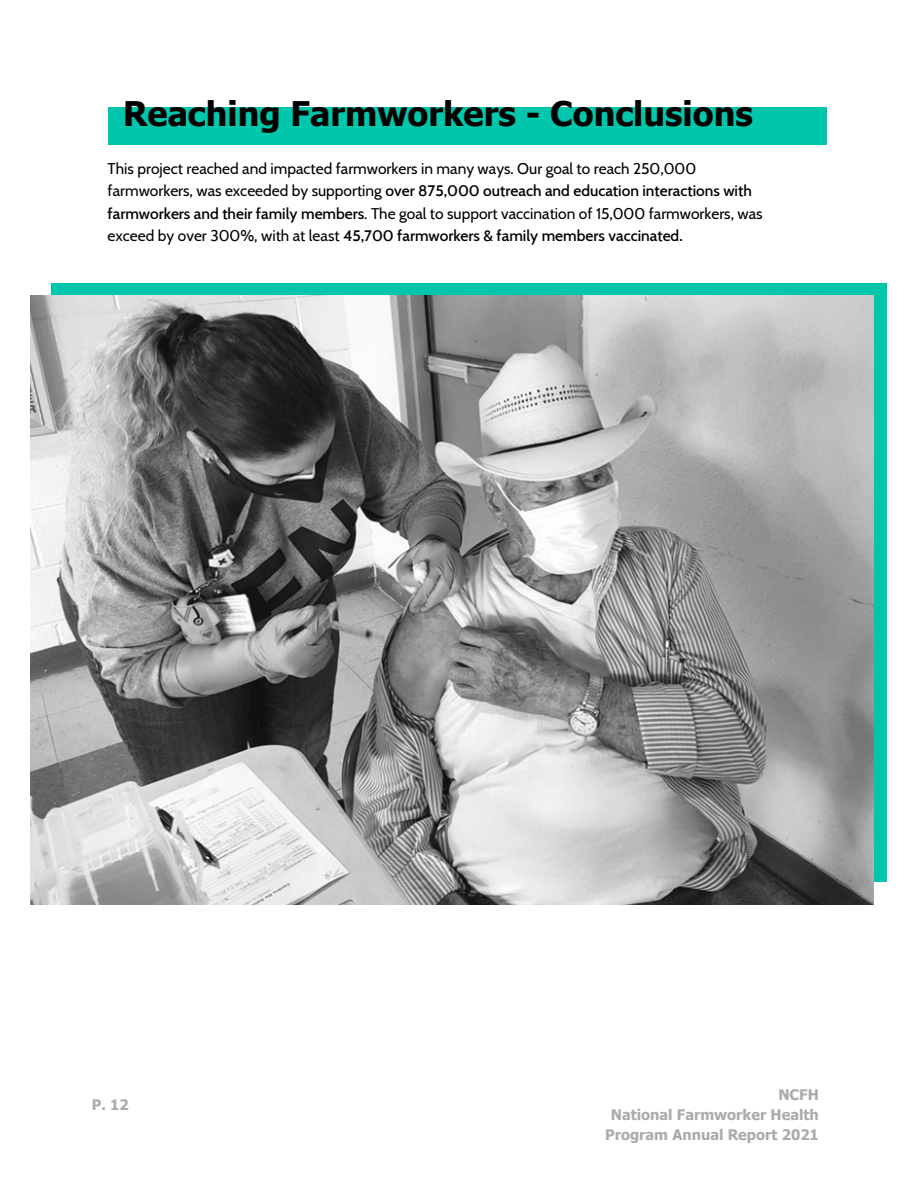
<style>
.page{position:relative;width:918px;height:1188px;background:#fff}
.page>*{position:absolute;margin:0;border:0;box-sizing:border-box;transform-origin:0 0}
.t1{font:700 33.9px "Tahoma";color:#000}
.t2{font:15.45px/22.5px "Cabin";color:#000}
.t3{font:700 14.55px/20.2px "Tahoma";color:#ababab;text-align:right}
.s1{font-weight:500}
</style>
<div class="page">
<div style="left:108px;top:107px;width:719px;height:37px;background:#00c7ac"></div>
<div style="left:52px;top:283px;width:835px;height:598px;background:#00c7ac"></div>
<img style="left:31px;top:295px;width:843px;height:610px">
<h1 class="t1" style="left:123px;top:92px;width:631px">Reaching Farmworkers - Conclusions</h1>
<p class="t2" style="left:108px;top:157px;width:657px">This project reached and impacted farmworkers in many ways. Our goal to reach 250,000 farmworkers, was exceeded by supporting <span class="s1">over 875,000 outreach and education interactions with farmworkers and their family members</span>. The goal to support vaccination of 15,000 farmworkers, was exceed by over 300%, with at least <span class="s1">45,700 farmworkers &amp; family members vaccinated.</span></p>
<p class="t3" style="left:92px;top:1094px;width:38px">P. 12</p>
<p class="t3" style="left:605px;top:1084px;width:215px">NCFH<br>National Farmworker Health<br>Program Annual Report 2021</p>
</div>
